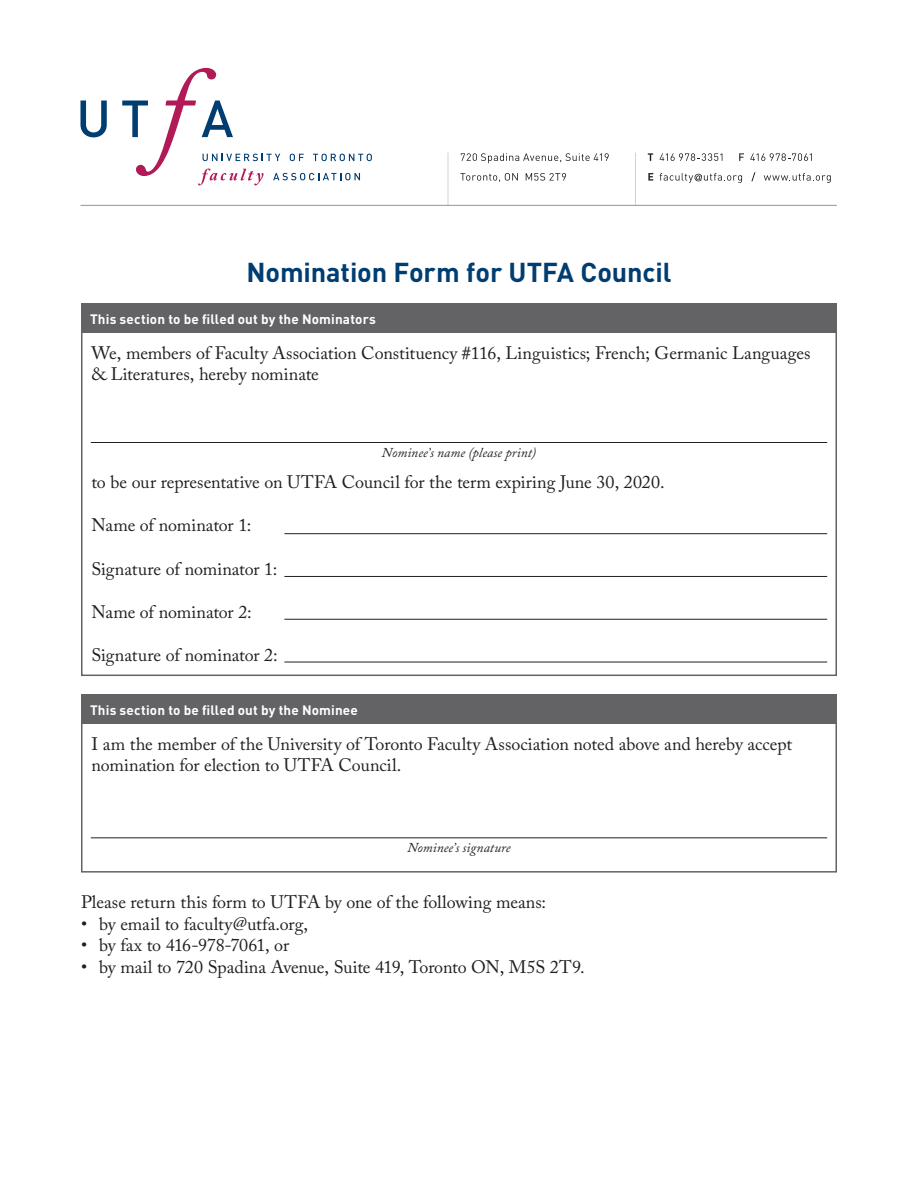
<style>
.page{position:relative;width:918px;height:1188px;background:#fff}
.page>*{position:absolute;margin:0;border:0;box-sizing:border-box;transform-origin:0 0}
.t1{font:700 27px "DIN";letter-spacing:-.005em;color:#003d71}
.t2{font:18px/21.6px "Adobe Caslon Pro";letter-spacing:-.005em;color:#231f20}
.t3{font:700 13.5px "DIN";letter-spacing:.015em;color:#fff}
.t4{font:italic 13.5px "Adobe Caslon Pro";letter-spacing:.005em;color:#231f20}
</style>
<div class="page">
<svg style="left:461px;top:153px;width:148px;height:10px"></svg>
<svg style="left:460px;top:173px;width:58px;height:9px"></svg>
<svg style="left:526px;top:173px;width:40px;height:8px"></svg>
<svg style="left:80px;top:101px;width:27px;height:36px"></svg>
<svg style="left:122px;top:68px;width:250px;height:117px"></svg>
<hr style="left:448px;top:153px;width:1px;height:52px;background:#d1d2d4">
<svg style="left:648px;top:153px;width:5px;height:8px"></svg>
<svg style="left:660px;top:153px;width:62px;height:8px"></svg>
<svg style="left:739px;top:153px;width:5px;height:8px"></svg>
<svg style="left:750px;top:153px;width:62px;height:8px"></svg>
<svg style="left:648px;top:173px;width:5px;height:8px"></svg>
<svg style="left:660px;top:173px;width:82px;height:10px"></svg>
<svg style="left:751px;top:172px;width:4px;height:9px"></svg>
<svg style="left:764px;top:173px;width:67px;height:10px"></svg>
<hr style="left:635px;top:153px;width:1px;height:52px;background:#d1d2d4">
<hr style="left:81px;top:205px;width:756px;height:1px;background:#939598">
<div style="left:81px;top:303px;width:756px;height:30px;background:#636366"></div>
<div style="left:81px;top:695px;width:756px;height:29px;background:#636366"></div>
<div style="left:81px;top:330px;width:756px;height:346px;border:2px solid #636366"></div>
<div style="left:81px;top:722px;width:756px;height:151px;border:2px solid #636366"></div>
<hr style="left:91px;top:442px;width:736px;height:1px;background:#231f20">
<hr style="left:284px;top:533px;width:543px;height:1px;background:#231f20">
<hr style="left:284px;top:619px;width:543px;height:1px;background:#231f20">
<hr style="left:284px;top:576px;width:543px;height:1px;background:#231f20">
<hr style="left:284px;top:662px;width:543px;height:1px;background:#231f20">
<hr style="left:91px;top:837px;width:736px;height:1px;background:#231f20">
<p class="t1" style="left:246px;top:255px;width:427px">Nomination Form for UTFA Council</p>
<p class="t3" style="left:90px;top:310px;width:287px">This section to be filled out by the Nominators</p>
<p class="t2" style="left:92px;top:342px;width:721px">We, members of Faculty Association Constituency #116, Linguistics; French; Germanic Languages &amp; Literatures, hereby nominate</p>
<p class="t4" style="left:382px;top:444px;width:156px">Nominee’s name (please print)</p>
<p class="t2" style="left:92px;top:471px;width:575px">to be our representative on UTFA Council for the term expiring June 30, 2020.</p>
<p class="t2" style="left:92px;top:514px;width:161px">Name of nominator 1:</p>
<p class="t2" style="left:92px;top:558px;width:187px">Signature of nominator 1:</p>
<p class="t2" style="left:92px;top:601px;width:162px">Name of nominator 2:</p>
<p class="t2" style="left:92px;top:644px;width:188px">Signature of nominator 2:</p>
<p class="t3" style="left:90px;top:701px;width:270px">This section to be filled out by the Nominee</p>
<p class="t2" style="left:92px;top:733px;width:702px">I am the member of the University of Toronto Faculty Association noted above and hereby accept nomination for election to UTFA Council.</p>
<p class="t4" style="left:407px;top:840px;width:105px">Nominee’s signature</p>
<p class="t2" style="left:81px;top:891px;width:467px">Please return this form to UTFA by one of the following means:</p>
<p class="t2" style="left:81px;top:913px;width:228px">• by email to faculty@utfa.org,</p>
<p class="t2" style="left:81px;top:934px;width:210px">• by fax to 416-978-7061, or</p>
<p class="t2" style="left:81px;top:956px;width:505px">• by mail to 720 Spadina Avenue, Suite 419, Toronto ON, M5S 2T9.</p>
</div>
